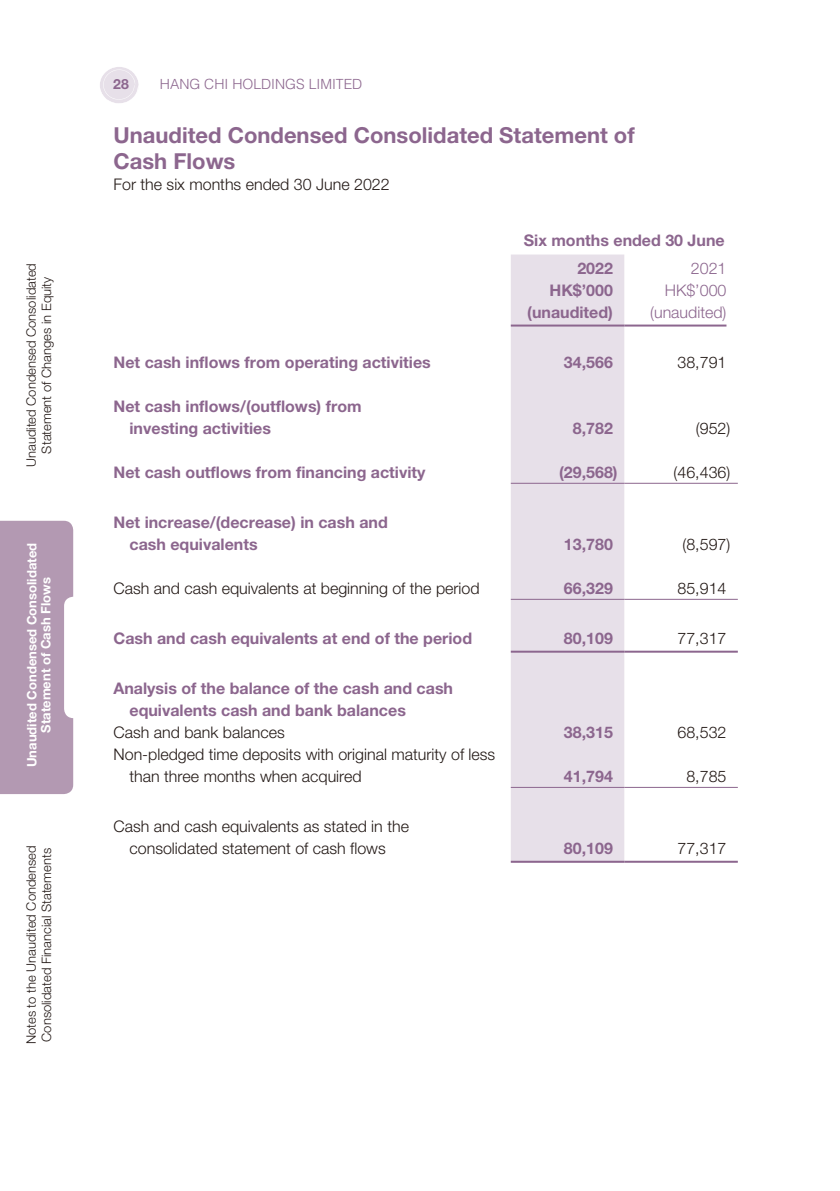
<style>
.page{position:relative;width:840px;height:1191px;background:#fff}
.page>*{position:absolute;margin:0;border:0;box-sizing:border-box;transform-origin:0 0}
.t1{font:700 22px/26px "Helvetica Neue LT Std";color:#8c668e}
.t2{font:700 16px/22px "Helvetica Neue LT Std";color:#8c668e}
.t3{font:300 16px/22px "Helvetica Neue LT Std";color:#231916}
.t4{font:300 16px/22px "Helvetica Neue LT Std";color:#8c668e;text-align:right}
.t5{font:300 14px "Helvetica LT Std";color:#8c668e}
.t6{font:700 14px "Helvetica Neue LT Std";color:#8c668e}
.t7{font:300 13px/15.6px "Helvetica Neue LT Std";color:#231916}
.t8{font:700 13px/14px "Helvetica Neue LT Std";color:#fff;text-align:center}
</style>
<div class="page">
<div style="left:0;top:521px;width:73px;height:273px;background:#b399b2"></div>
<svg style="left:100px;top:67px;width:39px;height:36px"></svg>
<div style="left:510px;top:254px;width:114px;height:606px;background:#e7e0e9"></div>
<hr style="left:510px;top:324px;width:114px;height:2px;background:#8c668e">
<hr style="left:624px;top:324px;width:102px;height:2px;background:#8c668e">
<hr style="left:510px;top:483px;width:114px;height:1px;background:#8c668e">
<hr style="left:624px;top:483px;width:113px;height:1px;background:#8c668e">
<hr style="left:510px;top:599px;width:114px;height:1px;background:#8c668e">
<hr style="left:624px;top:599px;width:113px;height:1px;background:#8c668e">
<hr style="left:510px;top:650px;width:114px;height:2px;background:#8c668e">
<hr style="left:624px;top:650px;width:113px;height:2px;background:#8c668e">
<hr style="left:510px;top:787px;width:114px;height:1px;background:#8c668e">
<hr style="left:624px;top:787px;width:113px;height:1px;background:#8c668e">
<hr style="left:510px;top:860px;width:114px;height:2px;background:#8c668e">
<hr style="left:624px;top:860px;width:113px;height:2px;background:#8c668e">
<p class="t7" style="left:23px;top:467px;width:205px;text-align:center;rotate:-90deg">Unaudited Condensed Consolidated<br>Statement of Changes in Equity</p>
<p class="t8" style="left:25px;top:767px;width:226px;rotate:-90deg">Unaudited Condensed Consolidated<br>Statement of Cash Flows</p>
<p class="t7" style="left:23px;top:1044px;width:200px;rotate:-90deg">Notes to the Unaudited Condensed<br>Consolidated Financial Statements</p>
<p class="t6" style="left:113px;top:75px;width:17px">28</p>
<p class="t5" style="left:160px;top:76px;width:204px">HANG CHI HOLDINGS LIMITED</p>
<h1 class="t1" style="left:113px;top:122px;width:522px">Unaudited Condensed Consolidated Statement of<br>Cash Flows</h1>
<p class="t3" style="left:113px;top:173px;width:277px">For the six months ended 30 June 2022</p>
<p class="t2" style="left:577px;top:226px;width:149px;line-height:27.6px;text-indent:-53px">Six months ended 30 June<br>2022</p>
<p class="t2" style="left:527px;top:279px;width:87px;text-align:right">HK$’000 (unaudited)</p>
<p class="t4" style="left:650px;top:257px;width:78px">2021<br>HK$’000 (unaudited)</p>
<p class="t2" style="left:113px;top:351px;width:318px">Net cash inflows from operating activities</p>
<p class="t2" style="left:563px;top:351px;width:50px">34,566</p>
<p class="t3" style="left:677px;top:351px;width:50px">38,791</p>
<p class="t2" style="left:129px;top:395px;width:233px;text-indent:-16px">Net cash inflows/(outflows) from investing activities</p>
<p class="t2" style="left:572px;top:417px;width:42px">8,782</p>
<p class="t3" style="left:695px;top:417px;width:36px">(952)</p>
<p class="t2" style="left:113px;top:461px;width:313px">Net cash outflows from financing activity</p>
<p class="t2" style="left:559px;top:461px;width:60px">(29,568)</p>
<p class="t3" style="left:673px;top:461px;width:58px">(46,436)</p>
<p class="t2" style="left:129px;top:511px;width:260px;text-indent:-16px">Net increase/(decrease) in cash and cash equivalents</p>
<p class="t2" style="left:563px;top:533px;width:50px">13,780</p>
<p class="t3" style="left:682px;top:533px;width:49px">(8,597)</p>
<p class="t3" style="left:113px;top:577px;width:367px">Cash and cash equivalents at beginning of the period</p>
<p class="t2" style="left:563px;top:577px;width:50px">66,329</p>
<p class="t3" style="left:677px;top:577px;width:50px">85,914</p>
<p class="t2" style="left:113px;top:627px;width:360px">Cash and cash equivalents at end of the period</p>
<p class="t2" style="left:563px;top:627px;width:50px">80,109</p>
<p class="t3" style="left:677px;top:627px;width:50px">77,317</p>
<p class="t2" style="left:129px;top:677px;width:325px;text-indent:-16px">Analysis of the balance of the cash and cash equivalents cash and bank balances</p>
<p class="t3" style="left:113px;top:721px;width:173px">Cash and bank balances</p>
<p class="t2" style="left:563px;top:721px;width:50px">38,315</p>
<p class="t3" style="left:677px;top:721px;width:50px">68,532</p>
<p class="t3" style="left:129px;top:743px;width:367px;text-indent:-16px">Non-pledged time deposits with original maturity of less than three months when acquired</p>
<p class="t2" style="left:563px;top:765px;width:50px">41,794</p>
<p class="t3" style="left:686px;top:765px;width:42px">8,785</p>
<p class="t3" style="left:113px;top:815px;width:297px;text-align:center">Cash and cash equivalents as stated in the consolidated statement of cash flows</p>
<p class="t2" style="left:563px;top:837px;width:50px">80,109</p>
<p class="t3" style="left:677px;top:837px;width:50px">77,317</p>
</div>
